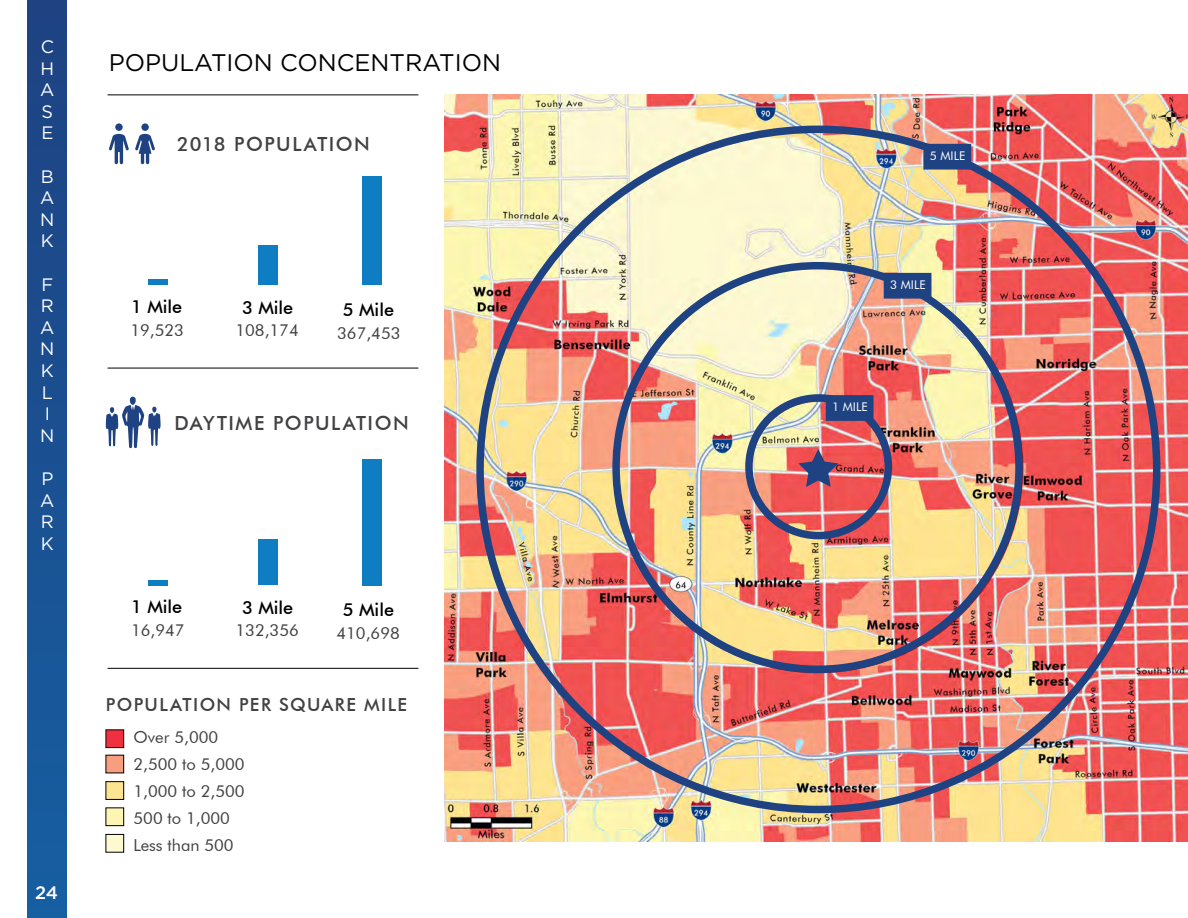
<style>
.page{position:relative;width:1188px;height:918px;background:#fff}
.page>*{position:absolute;margin:0;border:0;box-sizing:border-box;transform-origin:0 0}
.t1{font:24px "Gotham";color:#000}
.t2{font:500 19.5px "Futura BT";letter-spacing:.075em;color:#414042}
.t3{font:500 18px "Futura BT";color:#000}
.t4{font:500 18px "Futura BT";letter-spacing:.075em;color:#414042}
.t5{font:18px/21.6px "Gotham";color:#fff;text-align:justify}
.t6{font:500 18px "Gotham";color:#fff}
.t7{font:16.5px/27px "Futura BT";color:#414042}
.t8{font:12px "Futura BT";color:#fff}
</style>
<div class="page">
<div style="left:27px;top:0;width:40px;height:918px;background:linear-gradient(to bottom,#1e4282,#165fa1)"></div>
<svg style="left:106px;top:397px;width:55px;height:52px"></svg>
<div style="left:106px;top:730px;width:18px;height:18px;background:#ee3040"></div>
<div style="left:106px;top:730px;width:18px;height:18px;border:1px solid #000"></div>
<div style="left:106px;top:755px;width:18px;height:18px;background:#f79e80"></div>
<div style="left:106px;top:755px;width:18px;height:18px;border:1px solid #000"></div>
<div style="left:106px;top:782px;width:18px;height:17px;background:#fee490"></div>
<div style="left:106px;top:782px;width:18px;height:18px;border:1px solid #000"></div>
<div style="left:106px;top:808px;width:18px;height:18px;background:#fcf6b2"></div>
<div style="left:106px;top:808px;width:18px;height:18px;border:1px solid #000"></div>
<div style="left:106px;top:834px;width:18px;height:18px;background:#fdfad1"></div>
<div style="left:106px;top:834px;width:18px;height:18px;border:1px solid #000"></div>
<div style="left:363px;top:177px;width:19px;height:108px;background:#0e7dc2"></div>
<div style="left:258px;top:245px;width:20px;height:40px;background:#0e7dc2"></div>
<div style="left:149px;top:280px;width:19px;height:5px;background:#0e7dc2"></div>
<hr style="left:108px;top:368px;width:310px;height:1px;background:#000">
<hr style="left:108px;top:94px;width:310px;height:1px;background:#000">
<div style="left:115px;top:123px;width:8px;height:8px;background:#1f4282;border-radius:50%"></div>
<div style="left:141px;top:123px;width:8px;height:8px;background:#1f4282;border-radius:50%"></div>
<svg style="left:109px;top:134px;width:20px;height:30px"></svg>
<svg style="left:135px;top:134px;width:20px;height:30px"></svg>
<img style="left:444px;top:94px;width:744px;height:748px">
<div style="left:745px;top:394px;width:147px;height:145px;border:8px solid #1f4282;border-radius:50%"></div>
<div style="left:826px;top:395px;width:47px;height:26px;background:#1f4282;border:2px solid #1f4282"></div>
<svg style="left:797px;top:449px;width:43px;height:39px;background:#9c526c"></svg>
<div style="left:363px;top:459px;width:19px;height:126px;background:#0e7dc2"></div>
<div style="left:258px;top:539px;width:20px;height:46px;background:#0e7dc2"></div>
<div style="left:149px;top:580px;width:19px;height:5px;background:#0e7dc2"></div>
<hr style="left:108px;top:668px;width:310px;height:1px;background:#000">
<div style="left:884px;top:273px;width:47px;height:26px;background:#1f4282"></div>
<div style="left:923px;top:144px;width:48px;height:26px;background:#1f4282;border:2px solid #1f4282"></div>
<p class="t5" style="left:40px;top:36px;width:16px">C H A S E</p>
<p class="t5" style="left:40px;top:165px;width:16px">B A N K</p>
<p class="t5" style="left:40px;top:273px;width:16px;text-align:left">F<br>R<br>A<br>N<br>K<br>L<br>I<br>N</p>
<p class="t5" style="left:40px;top:468px;width:16px">P A R K</p>
<p class="t6" style="left:35px;top:881px;width:24px">24</p>
<h1 class="t1" style="left:109px;top:48px;width:394px">POPULATION CONCENTRATION</h1>
<p class="t2" style="left:177px;top:132px;width:194px">2018 POPULATION</p>
<p class="t3" style="left:131px;top:296px;width:53px">1 Mile</p>
<p class="t7" style="left:130px;top:316px;width:55px">19,523</p>
<p class="t3" style="left:242px;top:296px;width:53px">3 Mile</p>
<p class="t7" style="left:235px;top:317px;width:65px">108,174</p>
<p class="t3" style="left:343px;top:299px;width:53px">5 Mile</p>
<p class="t7" style="left:337px;top:319px;width:65px">367,453</p>
<p class="t2" style="left:175px;top:411px;width:236px">DAYTIME POPULATION</p>
<p class="t3" style="left:131px;top:596px;width:53px">1 Mile</p>
<p class="t7" style="left:131px;top:616px;width:55px">16,947</p>
<p class="t3" style="left:242px;top:597px;width:53px">3 Mile</p>
<p class="t7" style="left:236px;top:617px;width:65px">132,356</p>
<p class="t3" style="left:343px;top:599px;width:53px">5 Mile</p>
<p class="t7" style="left:337px;top:619px;width:65px">410,698</p>
<p class="t4" style="left:106px;top:694px;width:303px">POPULATION PER SQUARE MILE</p>
<p class="t7" style="left:134px;top:724px;width:113px">Over 5,000<br>2,500 to 5,000<br>1,000 to 2,500<br>500 to 1,000<br>Less than 500</p>
<p class="t8" style="left:930px;top:148px;width:37px">5 MILE</p>
<p class="t8" style="left:890px;top:277px;width:37px">3 MILE</p>
<p class="t8" style="left:832px;top:400px;width:37px">1 MILE</p>
</div>
